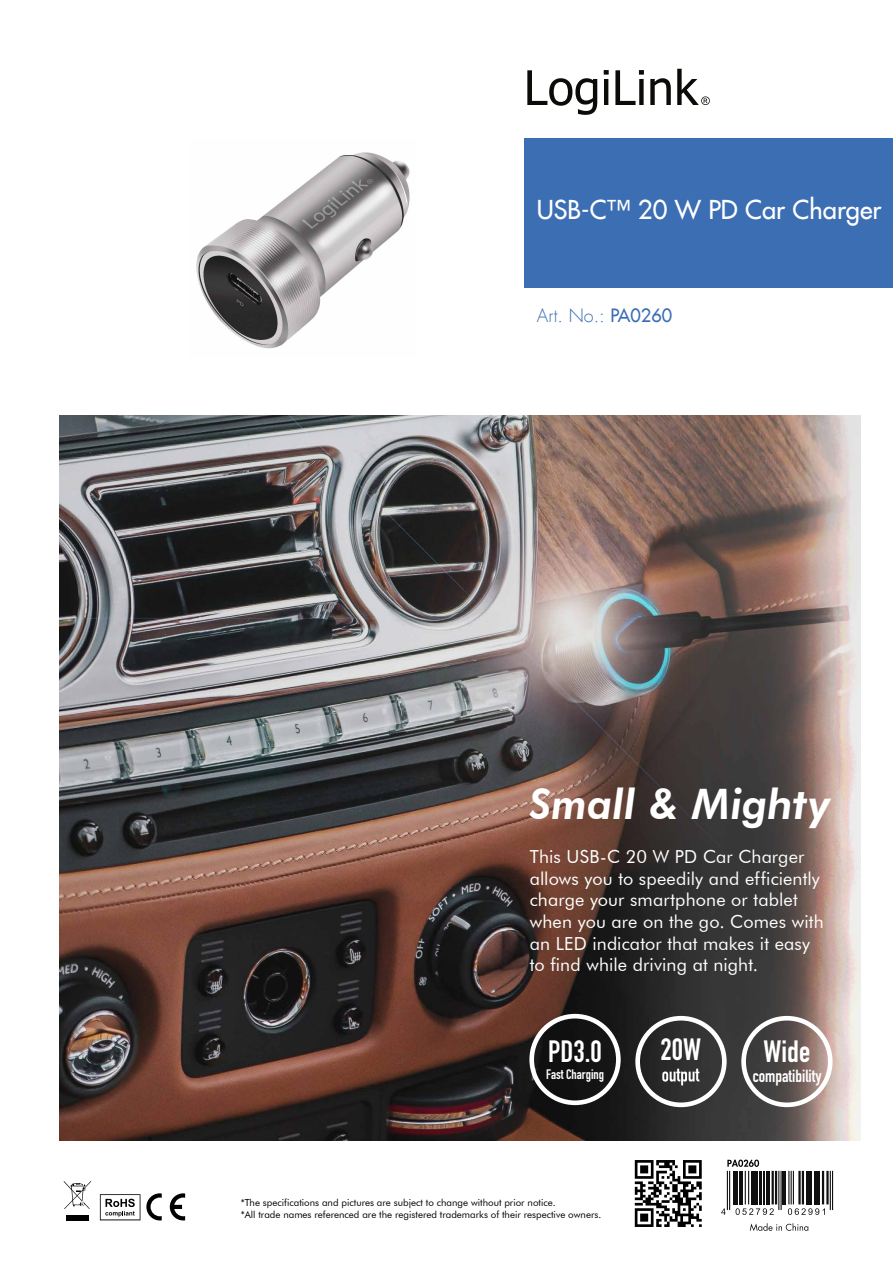
<style>
.page{position:relative;width:893px;height:1263px;background:#fff}
.page>*{position:absolute;margin:0;border:0;box-sizing:border-box;transform-origin:0 0}
.t1{font:italic 800 42px "Futura BT";color:#fff}
.t2{font:700 30.3px "DIN Condensed";color:#fff}
.t3{font:25.5px "Futura LT";color:#fff}
.t4{font:18px/21.6px "Futura BT";letter-spacing:.005em;color:#fff}
.t5{font:300 18px "Futura LT";color:#3c6eb4}
.t6{font:700 17.4px "DIN Condensed";color:#fff}
.t7{font:700 13.5px "DIN Condensed";color:#fff}
.t8{font:9.75px/11.7px "Futura BT";color:#000}
.s1{font-weight:400}
</style>
<div class="page">
<svg style="left:100px;top:1194px;width:40px;height:26px"></svg>
<svg style="left:64px;top:1181px;width:27px;height:28px"></svg>
<div style="left:66px;top:1215px;width:23px;height:5px;background:#000"></div>
<svg style="left:146px;top:1193px;width:16px;height:27px"></svg>
<svg style="left:170px;top:1193px;width:15px;height:27px"></svg>
<svg style="left:527px;top:69px;width:183px;height:46px"></svg>
<div style="left:524px;top:138px;width:369px;height:150px;background:#3c6eb4"></div>
<img style="left:60px;top:415px;width:801px;height:725px">
<img style="left:196px;top:152px;width:214px;height:197px">
<svg style="left:750px;top:1223px;width:58px;height:8px"></svg>
<svg style="left:635px;top:1160px;width:67px;height:67px"></svg>
<svg style="left:727px;top:1159px;width:32px;height:8px"></svg>
<svg style="left:721px;top:1208px;width:5px;height:7px"></svg>
<svg style="left:735px;top:1208px;width:39px;height:7px"></svg>
<svg style="left:788px;top:1208px;width:37px;height:7px"></svg>
<hr style="left:729px;top:1171px;width:1px;height:39px;background:#111011">
<hr style="left:727px;top:1171px;width:1px;height:39px;background:#111011">
<hr style="left:733px;top:1171px;width:3px;height:33px;background:#111011">
<hr style="left:737px;top:1171px;width:1px;height:33px;background:#111011">
<hr style="left:739px;top:1171px;width:3px;height:33px;background:#111011">
<hr style="left:748px;top:1171px;width:1px;height:33px;background:#111011">
<hr style="left:745px;top:1171px;width:1px;height:33px;background:#111011">
<hr style="left:751px;top:1171px;width:3px;height:33px;background:#111011">
<hr style="left:755px;top:1171px;width:3px;height:33px;background:#111011">
<hr style="left:759px;top:1171px;width:2px;height:33px;background:#111011">
<hr style="left:764px;top:1171px;width:1px;height:33px;background:#111011">
<hr style="left:766px;top:1171px;width:3px;height:33px;background:#111011">
<hr style="left:775px;top:1171px;width:2px;height:33px;background:#111011">
<hr style="left:772px;top:1171px;width:2px;height:33px;background:#111011">
<hr style="left:780px;top:1171px;width:2px;height:39px;background:#111011">
<hr style="left:778px;top:1171px;width:1px;height:39px;background:#111011">
<hr style="left:783px;top:1171px;width:3px;height:33px;background:#111011">
<hr style="left:793px;top:1171px;width:1px;height:33px;background:#111011">
<hr style="left:791px;top:1171px;width:1px;height:33px;background:#111011">
<hr style="left:788px;top:1171px;width:1px;height:33px;background:#111011">
<hr style="left:802px;top:1171px;width:2px;height:33px;background:#111011">
<hr style="left:798px;top:1171px;width:3px;height:33px;background:#111011">
<hr style="left:806px;top:1171px;width:4px;height:33px;background:#111011">
<hr style="left:811px;top:1171px;width:1px;height:33px;background:#111011">
<hr style="left:814px;top:1171px;width:3px;height:33px;background:#111011">
<hr style="left:819px;top:1171px;width:1px;height:33px;background:#111011">
<hr style="left:826px;top:1171px;width:3px;height:33px;background:#111011">
<hr style="left:822px;top:1171px;width:2px;height:33px;background:#111011">
<hr style="left:832px;top:1171px;width:1px;height:39px;background:#111011">
<hr style="left:830px;top:1171px;width:1px;height:39px;background:#111011">
<svg style="left:741px;top:1016px;width:92px;height:91px;background:#7c726f"></svg>
<svg style="left:529px;top:1014px;width:92px;height:91px;background:#3a3737"></svg>
<svg style="left:635px;top:1016px;width:92px;height:91px;background:#525252"></svg>
<h3 class="t3" style="left:537px;top:193px;width:346px">USB-C™ 20 W PD Car Charger</h3>
<p class="t5" style="left:537px;top:305px;width:137px">Art. No.: <span class="s1">PA0260</span></p>
<h1 class="t1" style="left:530px;top:778px;width:303px">Small &amp; Mighty</h1>
<p class="t4" style="left:530px;top:846px;width:295px">This USB-C 20 W PD Car Charger allows you to speedily and efficiently charge your smartphone or tablet when you are on the go. Comes with an LED indicator that makes it easy to find while driving at night.</p>
<h2 class="t2" style="left:548px;top:1030px;width:55px">PD3.0</h2>
<h2 class="t2" style="left:660px;top:1028px;width:42px">20W</h2>
<p class="t7" style="left:546px;top:1065px;width:60px">Fast Charging</p>
<p class="t8" style="left:241px;top:1196px;width:362px">*The specifications and pictures are subject to change without prior notice.<br>*All trade names referenced are the registered trademarks of their respective owners.</p>
<h2 class="t2" style="left:764px;top:1031px;width:48px">Wide</h2>
<p class="t6" style="left:752px;top:1064px;width:71px">compatibility</p>
</div>
